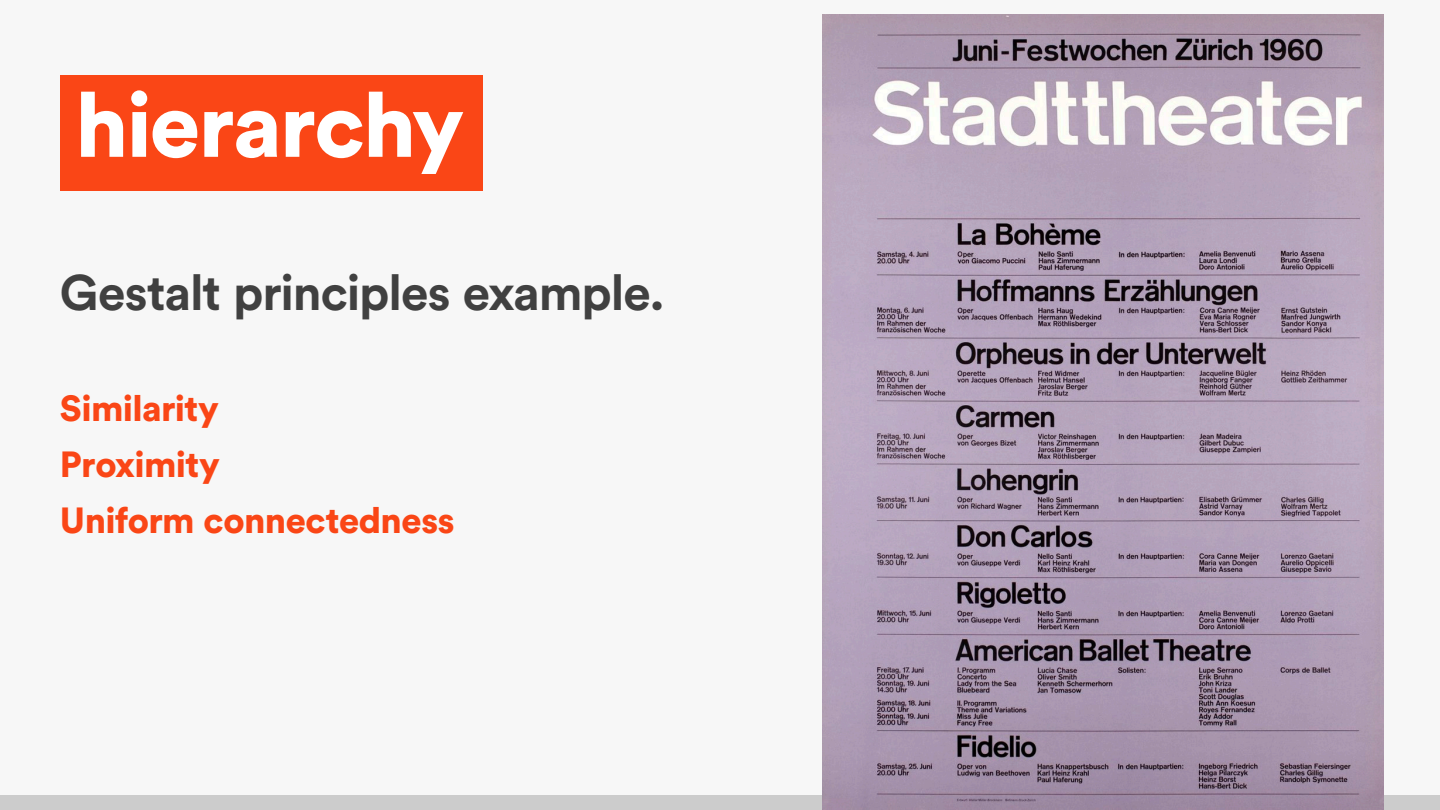
<style>
.page{position:relative;width:1440px;height:810px;background:#f7f7f7}
.page>*{position:absolute;margin:0;border:0;box-sizing:border-box;transform-origin:0 0}
.t1{font:900 90px "Circular Std";letter-spacing:-.025em;color:#fff}
.body{font:700 49.5px "Circular Std";letter-spacing:-.02em;color:#404040}
.body-2{font:900 36px "Circular Std";letter-spacing:-.015em;color:#fa4616}
</style>
<div class="page">
<div style="left:0;top:795px;width:1440px;height:15px;background:#ccc"></div>
<div style="left:60px;top:75px;width:423px;height:115px;background:#fa4616"></div>
<img style="left:823px;top:14px;width:560px;height:796px">
<p class="t1" style="left:75px;top:65px;width:391px">hierarchy</p>
<p class="body" style="left:60px;top:261px;width:606px">Gestalt principles example.</p>
<p class="body-2" style="left:60px;top:385px;width:161px">Similarity</p>
<p class="body-2" style="left:60px;top:440px;width:162px">Proximity</p>
<p class="body-2" style="left:60px;top:496px;width:396px">Uniform connectedness</p>
</div>
